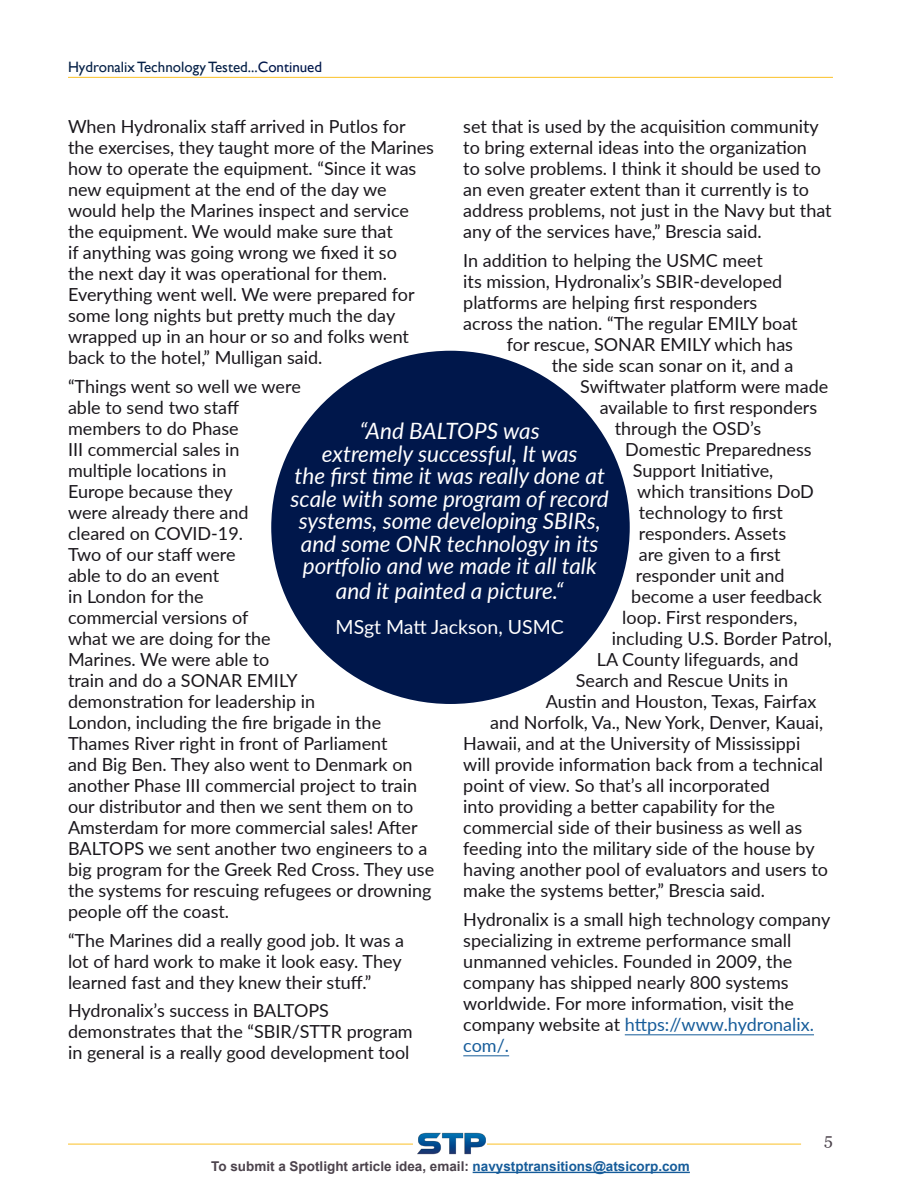
<style>
.page{position:relative;width:918px;height:1188px;background:#fff}
.page>*{position:absolute;margin:0;border:0;box-sizing:border-box;transform-origin:0 0}
.t1{font:italic 22.5px/22.5px "Lato";color:#fff;text-align:center}
.t2{font:19.5px "Lato";color:#fff}
.t3{font:18px/21px "Lato";color:#1a171c}
.t4{font:16.5px "Georgia";color:#4c434c}
.t5{font:15px "Gill Sans";color:#062147}
.t6{font:700 13.5px "Arial";color:#4c434c}
.s1{color:#00174b}
.s2{color:#165c9a}
</style>
<div class="page">
<hr style="left:68px;top:1144px;width:733px;height:1px;background:#fbc025">
<hr style="left:68px;top:77px;width:765px;height:1px;background:#fbc025">
<div style="left:414px;top:1133px;width:73px;height:22px;background:#fff"></div>
<img style="left:417px;top:1133px;width:68px;height:22px">
<hr style="left:625px;top:1034px;width:189px;height:1px;background:#165c9a">
<hr style="left:463px;top:1055px;width:46px;height:1px;background:#165c9a">
<div style="left:271px;top:351px;width:359px;height:353px;background:#00174b;border-radius:50%"></div>
<hr style="left:473px;top:1172px;width:217px;height:1px;background:#165c9a">
<p class="t5" style="left:68px;top:58px;width:256px">Hydronalix Technology Tested...<span class="s1">Continued</span></p>
<p class="t3" style="left:68px;top:115px;width:368px">When Hydronalix staff arrived in Putlos for the exercises, they taught more of the Marines how to operate the equipment. “Since it was new equipment at the end of the day we would help the Marines inspect and service the equipment. We would make sure that<br>if anything was going wrong we fixed it so<br>the next day it was operational for them.<br>Everything went well. We were prepared for some long nights but pretty much the day wrapped up in an hour or so and folks went back to the hotel,” Mulligan said.</p>
<p class="t3" style="left:68px;top:375px;width:368px">“Things went so well we were<br>able to send two staff<br>members to do Phase<br>III commercial sales in<br>multiple locations in<br>Europe because they<br>were already there and<br>cleared on COVID-19.<br>Two of our staff were<br>able to do an event<br>in London for the<br>commercial versions of<br>what we are doing for the<br>Marines. We were able to<br>train and do a SONAR EMILY<br>demonstration for leadership in<br>London, including the fire brigade in the<br>Thames River right in front of Parliament<br>and Big Ben. They also went to Denmark on another Phase III commercial project to train our distributor and then we sent them on to<br>Amsterdam for more commercial sales! After<br>BALTOPS we sent another two engineers to a big program for the Greek Red Cross. They use the systems for rescuing refugees or drowning people off the coast.</p>
<p class="t3" style="left:68px;top:929px;width:338px">“The Marines did a really good job. It was a lot of hard work to make it look easy. They learned fast and they knew their stuff.”</p>
<p class="t3" style="left:68px;top:999px;width:346px">Hydronalix’s success in BALTOPS demonstrates that the “SBIR/STTR program in general is a really good development tool</p>
<p class="t3" style="left:463px;top:115px;width:370px">set that is used by the acquisition community to bring external ideas into the organization<br>to solve problems. I think it should be used to an even greater extent than it currently is to address problems, not just in the Navy but that any of the services have,” Brescia said.</p>
<p class="t3" style="left:463px;top:249px;width:301px">In addition to helping the USMC meet</p>
<p class="t3" style="left:463px;top:270px;width:320px">its mission, Hydronalix’s SBIR-developed</p>
<p class="t3" style="left:463px;top:291px;width:296px">platforms are helping first responders</p>
<p class="t3" style="left:463px;top:312px;width:336px">across the nation. “The regular EMILY boat</p>
<p class="t3" style="left:507px;top:333px;width:288px">for rescue, SONAR EMILY which has</p>
<p class="t3" style="left:552px;top:354px;width:243px">the side scan sonar on it, and a</p>
<p class="t3" style="left:580px;top:375px;width:249px">Swiftwater platform were made</p>
<p class="t3" style="left:600px;top:396px;width:219px">available to first responders</p>
<p class="t3" style="left:615px;top:417px;width:148px">through the OSD’s</p>
<p class="t3" style="left:625px;top:438px;width:188px">Domestic Preparedness</p>
<p class="t3" style="left:633px;top:459px;width:142px">Support Initiative,</p>
<p class="t3" style="left:637px;top:480px;width:178px">which transitions DoD</p>
<p class="t3" style="left:639px;top:501px;width:146px">technology to first</p>
<p class="t3" style="left:639px;top:522px;width:149px">responders. Assets</p>
<p class="t3" style="left:639px;top:543px;width:143px">are given to a first</p>
<p class="t3" style="left:636px;top:564px;width:150px">responder unit and</p>
<p class="t3" style="left:631px;top:585px;width:192px">become a user feedback</p>
<p class="t3" style="left:622px;top:606px;width:177px">loop. First responders,</p>
<p class="t3" style="left:612px;top:627px;width:222px">including U.S. Border Patrol,</p>
<p class="t3" style="left:597px;top:648px;width:203px">LA County lifeguards, and</p>
<p class="t3" style="left:576px;top:669px;width:214px">Search and Rescue Units in</p>
<p class="t3" style="left:546px;top:690px;width:272px">Austin and Houston, Texas, Fairfax</p>
<p class="t3" style="left:490px;top:711px;width:334px">and Norfolk, Va., New York, Denver, Kauai,</p>
<p class="t3" style="left:463px;top:732px;width:339px">Hawaii, and at the University of Mississippi</p>
<p class="t3" style="left:463px;top:753px;width:361px">will provide information back from a technical</p>
<p class="t3" style="left:463px;top:774px;width:308px">point of view. So that’s all incorporated</p>
<p class="t3" style="left:463px;top:795px;width:313px">into providing a better capability for the</p>
<p class="t3" style="left:463px;top:816px;width:340px">commercial side of their business as well as</p>
<p class="t3" style="left:463px;top:837px;width:353px">feeding into the military side of the house by</p>
<p class="t3" style="left:463px;top:858px;width:366px">having another pool of evaluators and users to</p>
<p class="t3" style="left:463px;top:879px;width:303px">make the systems better,” Brescia said.</p>
<p class="t3" style="left:463px;top:908px;width:369px">Hydronalix is a small high technology company specializing in extreme performance small unmanned vehicles. Founded in 2009, the company has shipped nearly 800 systems worldwide. For more information, visit the company website at <span class="s2">https://www.hydronalix. com/.</span></p>
<p class="t1" style="left:291px;top:419px;width:320px">“And BALTOPS was<br>extremely successful, It was<br>the first time it was really done at scale with some program of record systems, some developing SBIRs, and some ONR technology in its portfolio and we made it all talk</p>
<p class="t1" style="left:336px;top:579px;width:229px">and it painted a picture.“</p>
<p class="t2" style="left:336px;top:613px;width:230px">MSgt Matt Jackson, USMC</p>
<p class="t6" style="left:211px;top:1157px;width:480px">To submit a Spotlight article idea, email: <span class="s2">navystptransitions@atsicorp.com</span></p>
<p class="t4" style="left:824px;top:1129px;width:10px">5</p>
</div>
